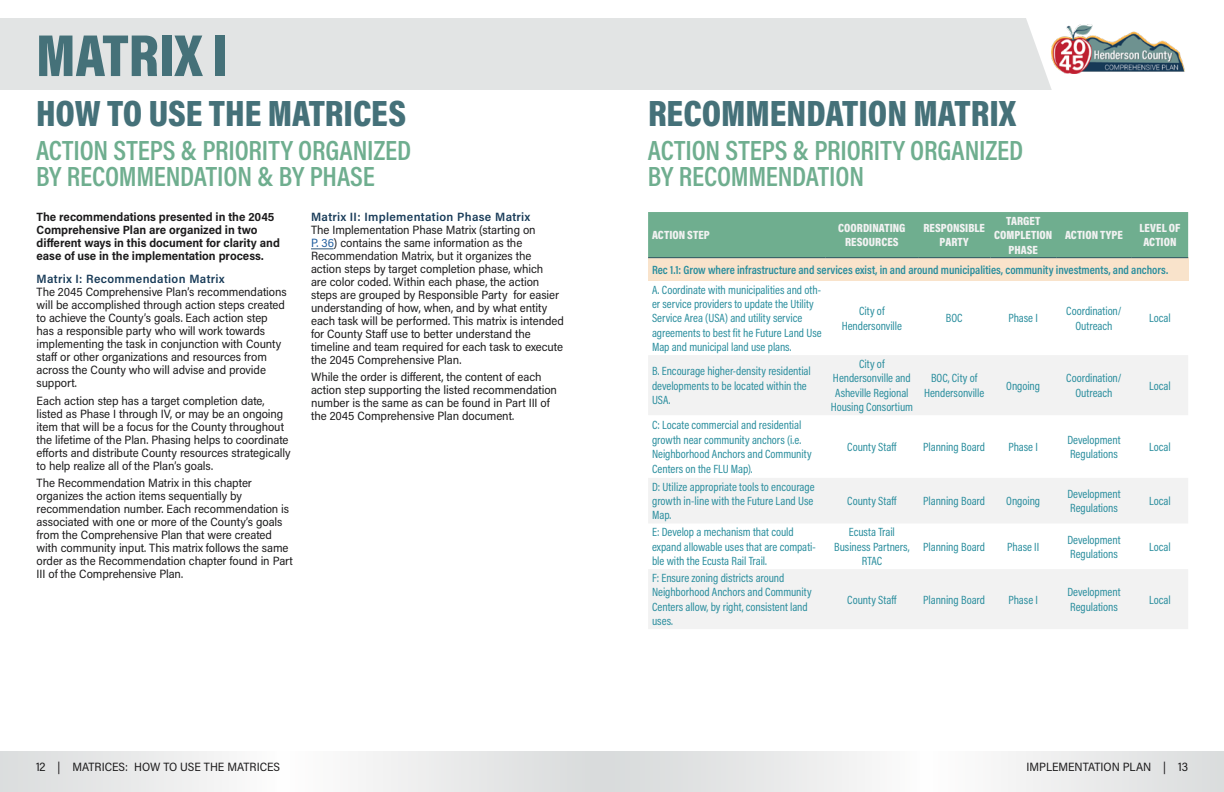
<style>
.page{position:relative;width:1224px;height:792px;background:#fff}
.page>*{position:absolute;margin:0;border:0;box-sizing:border-box;transform-origin:0 0}
.t1{font:900 60px "Acumin Pro Cond";color:#457179}
.t2{font:900 37px "Acumin Pro Cond";color:#457179}
.t3{font:600 28px/26px "Acumin Pro Cond";letter-spacing:-.005em;color:#6fae8f}
.t4{font:12px/13px "Acumin Pro Semi Cond";letter-spacing:-.005em;color:#1c1b1c}
.t5{font:12px/14.4px "Acumin Pro Cond";letter-spacing:-.005em;color:#298d9d}
.t6{font:700 12px/13px "Acumin Pro Semi Cond";letter-spacing:-.005em;color:#1c1b1c}
.t7{font:600 12px "Acumin Pro Cond";letter-spacing:-.005em;color:#298d9d}
.t8{font:900 12px/14.4px "Acumin Pro Cond";color:#f2f2f2;text-align:center}
.t9{font:600 12px "Acumin Pro Semi Cond";letter-spacing:.025em;color:#183b58}
.s1{color:#215e9e}
</style>
<div class="page">
<div style="left:612px;top:18px;width:440px;height:72px;background:#e2e4e4"></div>
<div style="left:0;top:18px;width:612px;height:72px;background:#e2e4e4"></div>
<svg style="left:612px;top:752px;width:612px;height:40px"></svg>
<svg style="left:0;top:752px;width:612px;height:40px"></svg>
<img style="left:1051px;top:24px;width:134px;height:49px">
<div style="left:648px;top:212px;width:540px;height:45px;background:#6fae8f"></div>
<div style="left:648px;top:258px;width:540px;height:23px;background:#f9e3cb"></div>
<svg style="left:648px;top:355px;width:540px;height:274px;fill:#f2f2f2"></svg>
<hr style="left:648px;top:257px;width:178px;height:1px;background:#174d57">
<hr style="left:826px;top:257px;width:92px;height:1px;background:#174d57">
<hr style="left:918px;top:257px;width:72px;height:1px;background:#174d57">
<hr style="left:990px;top:257px;width:66px;height:1px;background:#174d57">
<hr style="left:1056px;top:257px;width:76px;height:1px;background:#174d57">
<hr style="left:1132px;top:257px;width:56px;height:1px;background:#174d57">
<svg style="left:311px;top:248px;width:23px;height:1px"></svg>
<h1 class="t1" style="left:36px;top:16px;width:193px">MATRIX I</h1>
<h2 class="t2" style="left:36px;top:89px;width:372px">HOW TO USE THE MATRICES</h2>
<h2 class="t2" style="left:648px;top:89px;width:76px">RECOMMEN</h2>
<h2 class="t2" style="left:806px;top:89px;width:211px">DATION MATRIX</h2>
<h3 class="t3" style="left:36px;top:137px;width:377px">ACTION STEPS &amp; PRIORITY ORGANIZED<br>BY RECOMMENDATION &amp; BY PHASE</h3>
<h3 class="t3" style="left:648px;top:137px;width:377px">ACTION STEPS &amp; PRIORITY ORGANIZED<br>BY RECOMMENDATION</h3>
<p class="t6" style="left:37px;top:210px;width:245px">The recommendations presented in the 2045<br>Comprehensive Plan are organized in two different ways in this document for clarity and ease of use in the implementation process.</p>
<p class="t9" style="left:37px;top:271px;width:189px">Matrix I: Recommendation Matrix</p>
<p class="t4" style="left:37px;top:285px;width:252px">The 2045 Comprehensive Plan’s recommendations will be accomplished through action steps created to achieve the County’s goals. Each action step has a responsible party who will work towards implementing the task in conjunction with County staff or other organizations and resources from across the County who will advise and provide support.</p>
<p class="t4" style="left:37px;top:394px;width:256px">Each action step has a target completion date, listed as Phase I through IV, or may be an ongoing item that will be a focus for the County throughout the lifetime of the Plan. Phasing helps to coordinate efforts and distribute County resources strategically to help realize all of the Plan’s goals.</p>
<p class="t4" style="left:37px;top:476px;width:258px">The Recommendation Matrix in this chapter organizes the action items sequentially by recommendation number. Each recommendation is associated with one or more of the County’s goals from the Comprehensive Plan that were created with community input. This matrix follows the same order as the Recommendation chapter found in Part III of the Comprehensive Plan.</p>
<p class="t9" style="left:311px;top:208px;width:221px">Matrix II: Implementation Phase Matrix</p>
<p class="t4" style="left:311px;top:223px;width:254px">The Implementation Phase Matrix (starting on<br><span class="s1">P. 36</span>) contains the same information as the Recommendation Matrix, but it organizes the action steps by target completion phase, which<br>are color coded. Within each phase, the action steps are grouped by Responsible Party for easier understanding of how, when, and by what entity each task will be performed. This matrix is intended for County Staff use to better understand the timeline and team required for each task to execute the 2045 Comprehensive Plan.</p>
<p class="t4" style="left:311px;top:370px;width:247px">While the order is different, the content of each action step supporting the listed recommendation number is the same as can be found in Part III of the 2045 Comprehensive Plan document.</p>
<p class="t8" style="left:652px;top:228px;width:48px">ACTION STEP</p>
<p class="t8" style="left:838px;top:220px;width:69px">COORDINATING<br>RESOURCES</p>
<p class="t8" style="left:923px;top:220px;width:57px">RESPONSIBLE<br>PARTY</p>
<p class="t8" style="left:994px;top:213px;width:42px;text-align:left;text-indent:12px">TARGET<br>COMPLET</p>
<p class="t8" style="left:1008px;top:228px;width:38px;text-align:left;text-indent:28px">ION<br>PHASE</p>
<p class="t8" style="left:1065px;top:228px;width:53px">ACTION TYPE</p>
<p class="t8" style="left:1140px;top:220px;width:42px">LEVEL OF<br>ACTION</p>
<p class="t7" style="left:652px;top:262px;width:518px">Rec 1.1: Grow where infrastructure and services exist, in and around municipalities, community investments, and anchors.</p>
<p class="t5" style="left:652px;top:282px;width:171px">A. Coordinate with municipalities and oth&shy;er service providers to update the Utility Service Area (USA) and utility service agreements to best fit he Future Land Use Map and municipal land use plans.</p>
<p class="t5" style="left:842px;top:304px;width:62px;text-align:center">City of<br>Hendersonville</p>
<p class="t5" style="left:946px;top:311px;width:18px">BOC</p>
<p class="t5" style="left:1008px;top:311px;width:31px">Phase I</p>
<p class="t5" style="left:1066px;top:304px;width:57px;text-align:center">Coordination/<br>Outreach</p>
<p class="t5" style="left:1149px;top:311px;width:23px">Local</p>
<p class="t5" style="left:652px;top:364px;width:160px">B. Encourage higher-density residential developments to be located within the<br>USA.</p>
<p class="t5" style="left:831px;top:356px;width:84px;text-align:center">City of<br>Hendersonville and<br>Asheville Regional<br>Housing Consortium</p>
<p class="t5" style="left:924px;top:371px;width:62px;text-align:center">BOC, City of<br>Hendersonville</p>
<p class="t5" style="left:1006px;top:378px;width:35px">Ongoing</p>
<p class="t5" style="left:1066px;top:371px;width:57px;text-align:center">Coordination/<br>Outreach</p>
<p class="t5" style="left:1149px;top:378px;width:23px">Local</p>
<p class="t5" style="left:652px;top:418px;width:161px">C: Locate commercial and residential growth near community anchors (i.e.<br>Neighborhood Anchors and Community Centers on the FLU Map).</p>
<p class="t5" style="left:847px;top:439px;width:51px">County Staff</p>
<p class="t5" style="left:923px;top:439px;width:63px">Planning Board</p>
<p class="t5" style="left:1008px;top:439px;width:31px">Phase I</p>
<p class="t5" style="left:1067px;top:432px;width:55px">Development<br>Regulations</p>
<p class="t5" style="left:1149px;top:439px;width:23px">Local</p>
<p class="t5" style="left:652px;top:479px;width:164px;text-align:justify">D: Utilize appropriate tools to encourage growth in-line with the Future Land Use Map.</p>
<p class="t5" style="left:847px;top:494px;width:51px">County Staff</p>
<p class="t5" style="left:923px;top:494px;width:63px">Planning Board</p>
<p class="t5" style="left:1006px;top:494px;width:35px">Ongoing</p>
<p class="t5" style="left:1067px;top:486px;width:55px">Development<br>Regulations</p>
<p class="t5" style="left:1149px;top:494px;width:23px">Local</p>
<p class="t5" style="left:652px;top:525px;width:165px">E: Develop a mechanism that could expand allowable uses that are compati&shy;ble with the Ecusta Rail Trail.</p>
<p class="t5" style="left:834px;top:525px;width:77px;text-align:center">Ecusta Trail<br>Business Partners,<br>RTAC</p>
<p class="t5" style="left:923px;top:539px;width:63px">Planning Board</p>
<p class="t5" style="left:1007px;top:539px;width:33px">Phase II</p>
<p class="t5" style="left:1067px;top:532px;width:55px">Development<br>Regulations</p>
<p class="t5" style="left:1149px;top:539px;width:23px">Local</p>
<p class="t5" style="left:652px;top:570px;width:161px">F: Ensure zoning districts around<br>Neighborhood Anchors and Community<br>Centers allow, by right, consistent land uses.</p>
<p class="t5" style="left:847px;top:592px;width:51px">County Staff</p>
<p class="t5" style="left:923px;top:592px;width:63px">Planning Board</p>
<p class="t5" style="left:1008px;top:592px;width:31px">Phase I</p>
<p class="t5" style="left:1067px;top:585px;width:55px">Development<br>Regulations</p>
<p class="t5" style="left:1149px;top:592px;width:23px">Local</p>
<p class="t4" style="left:36px;top:760px;width:54px">12 | Matrices</p>
<p class="t4" style="left:125px;top:760px;width:87px">: How to Use the</p>
<p class="t4" style="left:227px;top:760px;width:17px">Matrices</p>
<p class="t4" style="left:1027px;top:760px;width:163px">IMPLEMENTATION PLAN | 13</p>
</div>
